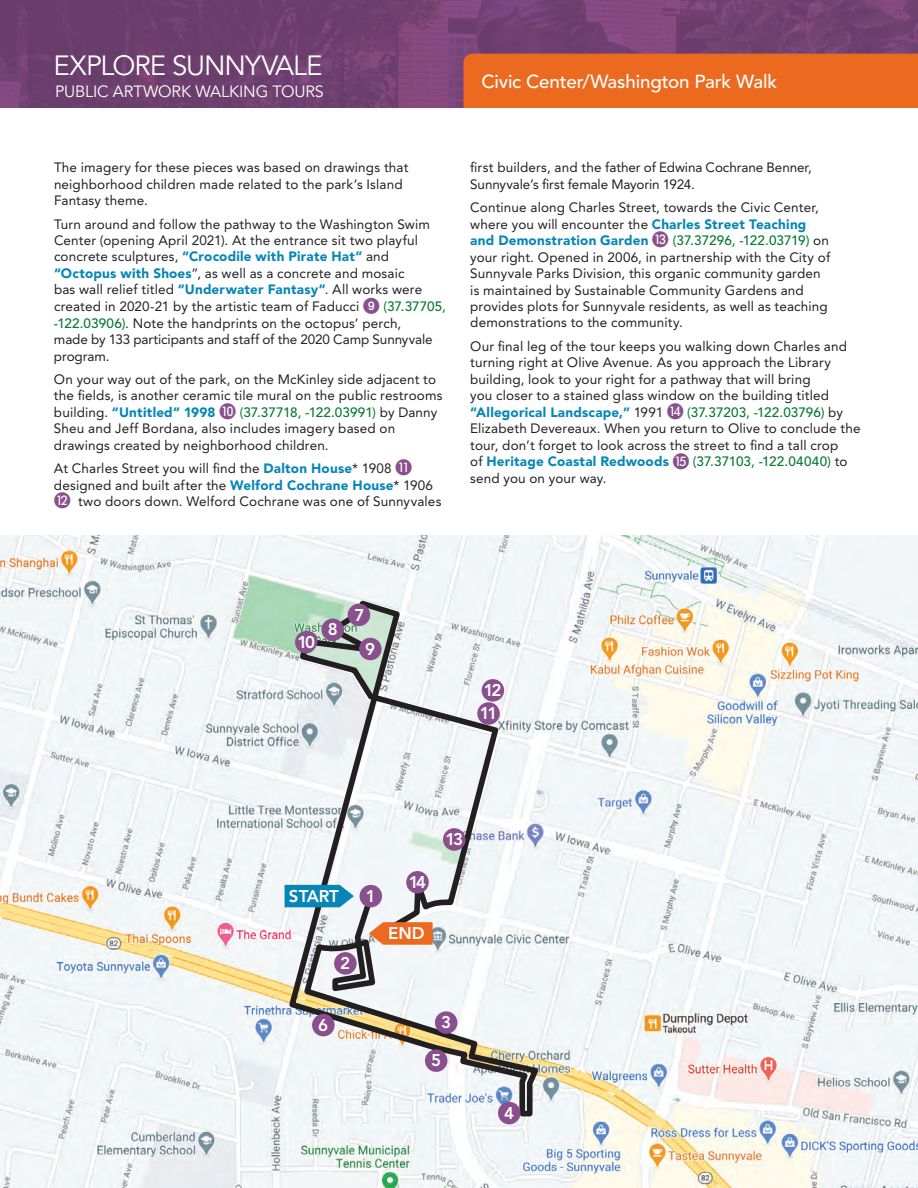
<style>
.page{position:relative;width:918px;height:1188px;background:#fff}
.page>*{position:absolute;margin:0;border:0;box-sizing:border-box;transform-origin:0 0}
.t1{font:27.6px "Avenir";letter-spacing:-.035em;color:#fff}
.t2{font:500 18.75px "Avenir";letter-spacing:-.01em;color:#fff}
.t3{font:800 16.8px "Avenir";letter-spacing:-.09em;color:#fff}
.t4{font:16.2px "Avenir";letter-spacing:-.01em;color:#fff}
.t5{font:13.5px/16.5px "Avenir";letter-spacing:.01em;color:#231f20}
.t6{font:13.5px/16.5px "Avenir";letter-spacing:-.01em;color:#231f20}
.s1{font-weight:900;color:#0786b6}
.s2{font-family:"European Pi One";font-size:16.5px;color:#8a508e}
.s3{font-weight:500;color:#077933}
</style>
<div class="page">
<img style="left:0;top:0;width:918px;height:108px">
<img style="left:0;top:536px;width:918px;height:652px">
<svg style="left:285px;top:597px;width:258px;height:574px"></svg>
<div style="left:360px;top:885px;width:22px;height:22px;background:#8a508e;border-radius:50%"></div>
<div style="left:348px;top:604px;width:22px;height:22px;background:#8a508e;border-radius:50%"></div>
<div style="left:321px;top:619px;width:23px;height:22px;background:#8a508e;border-radius:50%"></div>
<div style="left:359px;top:638px;width:23px;height:22px;background:#8a508e;border-radius:50%"></div>
<svg style="left:295px;top:631px;width:23px;height:23px"></svg>
<div style="left:477px;top:702px;width:23px;height:23px;background:#8a508e;border-radius:50%"></div>
<div style="left:443px;top:828px;width:23px;height:23px;background:#8a508e;border-radius:50%"></div>
<div style="left:406px;top:871px;width:23px;height:23px;background:#8a508e;border-radius:50%"></div>
<div style="left:482px;top:679px;width:22px;height:23px;background:#8a508e;border-radius:50%"></div>
<div style="left:334px;top:952px;width:23px;height:23px;background:#8a508e;border-radius:50%"></div>
<div style="left:435px;top:1011px;width:22px;height:23px;background:#8a508e;border-radius:50%"></div>
<div style="left:498px;top:1102px;width:22px;height:22px;background:#8a508e;border-radius:50%"></div>
<div style="left:425px;top:1049px;width:22px;height:23px;background:#8a508e;border-radius:50%"></div>
<div style="left:312px;top:1014px;width:23px;height:22px;background:#8a508e;border-radius:50%"></div>
<svg style="left:285px;top:885px;width:69px;height:22px"></svg>
<svg style="left:369px;top:922px;width:64px;height:23px"></svg>
<div style="left:464px;top:54px;width:454px;height:54px;background:#ec6a20"></div>
<h1 class="t1" style="left:54px;top:49px;width:270px">EXPLORE SUNNYVALE</h1>
<p class="t4" style="left:55px;top:82px;width:270px">PUBLIC ARTWORK WALKING TOURS</p>
<h2 class="t2" style="left:482px;top:71px;width:297px">Civic Center/Washington Park Walk</h2>
<p class="t5" style="left:54px;top:159px;width:356px">The imagery for these pieces was based on drawings that neighborhood children made related to the park’s Island<br>Fantasy theme.</p>
<p class="t5" style="left:54px;top:216px;width:393px">Turn around and follow the pathway to the Washington Swim Center (opening April 2021). At the entrance sit two playful concrete sculptures, <span class="s1">“Crocodile with Pirate Hat”</span> and <span class="s1">“Octopus with Shoes</span>”, as well as a concrete and mosaic<br>bas wall relief titled <span class="s1">“Underwater Fantasy”</span>. All works were created in 2020-21 by the artistic team of Faducci <span class="s2">9</span> <span class="s3">(37.37705, -122.03906)</span>. Note the handprints on the octopus’ perch,<br>made by 133 participants and staff of the 2020 Camp Sunnyvale program.</p>
<p class="t5" style="left:54px;top:371px;width:390px">On your way out of the park, on the McKinley side adjacent to the fields, is another ceramic tile mural on the public restrooms building. <span class="s1">“Untitled” 1998</span> <span class="s2">J</span> <span class="s3">(37.37718, -122.03991)</span> by Danny Sheu and Jeff Bordana, also includes imagery based on drawings created by neighborhood children.</p>
<p class="t5" style="left:54px;top:460px;width:389px">At Charles Street you will find the <span class="s1">Dalton House</span>* 1908 <span class="s2">K </span>designed and built after the <span class="s1">Welford Cochrane House</span>* 1906<br><span class="s2">L</span> two doors down. Welford Cochrane was one of Sunnyvales</p>
<p class="t6" style="left:470px;top:159px;width:343px">first builders, and the father of Edwina Cochrane Benner,<br>Sunnyvale’s first female Mayorin 1924.</p>
<p class="t5" style="left:470px;top:199px;width:362px">Continue along Charles Street, towards the Civic Center, where you will encounter the <span class="s1">Charles Street Teaching and Demonstration Garden</span> <span class="s2">M</span> <span class="s3">(37.37296, -122.03719)</span> on your right. Opened in 2006, in partnership with the City of Sunnyvale Parks Division, this organic community garden is maintained by Sustainable Community Gardens and provides plots for Sunnyvale residents, as well as teaching demonstrations to the community.</p>
<p class="t5" style="left:470px;top:338px;width:392px">Our final leg of the tour keeps you walking down Charles and turning right at Olive Avenue. As you approach the Library building, look to your right for a pathway that will bring<br>you closer to a stained glass window on the building titled <span class="s1">“Allegorical Landscape,”</span> 1991 <span class="s2">N</span> <span class="s3">(37.37203, -122.03796)</span> by Elizabeth Devereaux. When you return to Olive to conclude the tour, don’t forget to look across the street to find a tall crop<br>of <span class="s1">Heritage Coastal Redwoods</span> <span class="s2">O</span> <span class="s3">(37.37103, -122.04040)</span> to send you on your way.</p>
<p class="t3" style="left:298px;top:632px;width:19px">10</p>
<p class="t3" style="left:328px;top:620px;width:11px">8</p>
<p class="t3" style="left:354px;top:605px;width:11px">7</p>
<p class="t3" style="left:365px;top:639px;width:11px">9</p>
<p class="t3" style="left:484px;top:680px;width:19px">12</p>
<p class="t3" style="left:480px;top:703px;width:19px">11</p>
<p class="t3" style="left:289px;top:886px;width:52px">START</p>
<p class="t3" style="left:340px;top:953px;width:11px">2</p>
<p class="t3" style="left:366px;top:886px;width:11px">1</p>
<p class="t3" style="left:409px;top:872px;width:19px">14</p>
<p class="t3" style="left:388px;top:924px;width:38px">END</p>
<p class="t3" style="left:445px;top:829px;width:19px">13</p>
<p class="t3" style="left:318px;top:1015px;width:11px">6</p>
<p class="t3" style="left:441px;top:1012px;width:11px">3</p>
<p class="t3" style="left:431px;top:1050px;width:11px">5</p>
<p class="t3" style="left:504px;top:1103px;width:11px">4</p>
</div>
